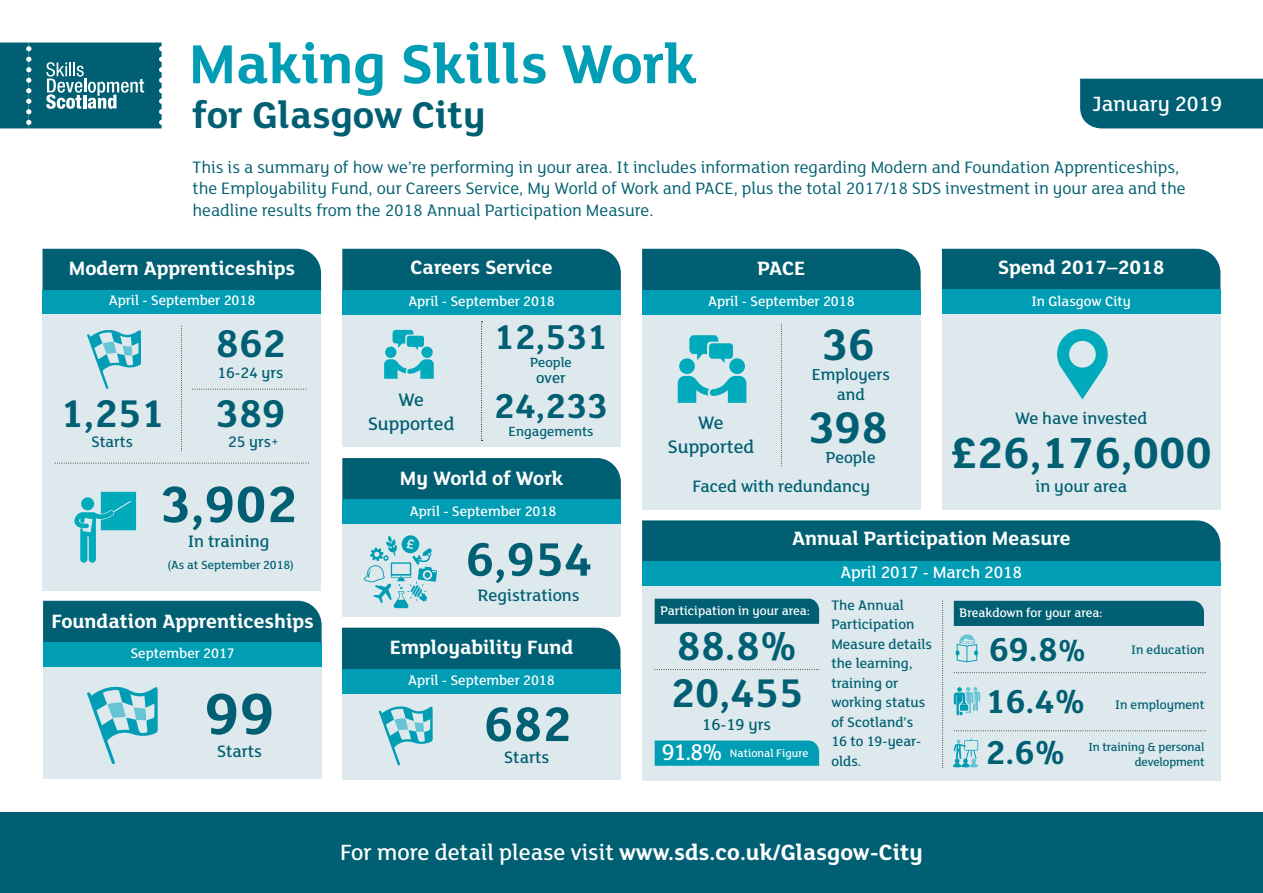
<style>
.page{position:relative;width:1263px;height:893px;background:#fff}
.page>*{position:absolute;margin:0;border:0;box-sizing:border-box;transform-origin:0 0}
.t1{font:700 63px "FS Lola";color:#005f72}
.t2{font:700 59.7px "FS Lola";color:#009db5}
.t3{font:700 55.5px "FS Lola";color:#005f72}
.t4{font:700 52.5px "FS Lola";color:#005f72}
.t5{font:700 51px "FS Lola";color:#005f72}
.t6{font:700 48px "FS Lola";color:#005f72}
.t7{font:700 47.4px "FS Lola";color:#005f72}
.t8{font:700 43.5px "FS Lola";color:#005f72}
.t9{font:700 42px "FS Lola";color:#005f72}
.t10{font:700 40.5px "FS Lola";color:#005f72}
.t11{font:700 37.5px "FS Lola";color:#005f72}
.t12{font:700 36px "FS Lola";color:#005f72}
.t13{font:500 24.75px "FS Lola";color:#fff}
.t14{font:700 24px "FS Lola";color:#fff}
.t15{font:500 22.5px "FS Lola";color:#fff}
.t16{font:700 21px "FS Lola";color:#fff}
.t17{font:500 19.65px "FS Lola";color:#005f72}
.t18{font:18px/21.6px "FS Lola";color:#005f72}
.t19{font:500 18px "FS Lola";color:#005f72}
.t20{font:500 18px "FS Lola";color:#fff}
.t21{font:500 17.4px "FS Lola";color:#005f72}
.t22{font:500 17.25px "FS Lola";color:#005f72}
.t23{font:500 16.5px "FS Lola";color:#005f72}
.t24{font:500 16.35px "FS Lola";color:#005f72}
.t25{font:500 15px "FS Lola";color:#fff}
.t26{font:500 15px/19.5px "FS Lola";color:#005f72}
.t27{font:500 14.55px "FS Lola";color:#005f72}
.t28{font:500 13.65px "FS Lola";color:#005f72}
.t29{font:500 13.5px "FS Lola";color:#fff}
.t30{font:500 13.5px "FS Lola";color:#005f72}
.t31{font:500 12.75px/15.3px "FS Lola";letter-spacing:-.01em;color:#005f72;text-align:right}
.t32{font:500 12px "FS Lola";color:#fff}
.s1{font-weight:400}
.s2{font-size:33px}
.s3{font-weight:500}
</style>
<div class="page">
<div style="left:342px;top:458px;width:279px;height:41px;background:#005f72"></div>
<div style="left:43px;top:249px;width:278px;height:41px;background:#005f72"></div>
<div style="left:342px;top:249px;width:279px;height:41px;background:#005f72"></div>
<div style="left:642px;top:249px;width:279px;height:41px;background:#005f72"></div>
<div style="left:942px;top:249px;width:278px;height:40px;background:#005f72"></div>
<div style="left:642px;top:520px;width:578px;height:41px;background:#005f72"></div>
<div style="left:942px;top:314px;width:278px;height:196px;background:#dde9ed"></div>
<div style="left:43px;top:290px;width:278px;height:25px;background:#009db5"></div>
<svg style="left:0;top:43px;width:162px;height:85px;background:#1c7081"></svg>
<div style="left:0;top:812px;width:1263px;height:81px;background:#005f72"></div>
<div style="left:43px;top:314px;width:278px;height:276px;background:#dde9ed"></div>
<svg style="left:181px;top:326px;width:1px;height:126px"></svg>
<svg style="left:193px;top:389px;width:114px;height:1px"></svg>
<svg style="left:55px;top:463px;width:254px;height:1px"></svg>
<div style="left:942px;top:289px;width:278px;height:25px;background:#009db5"></div>
<div style="left:642px;top:315px;width:279px;height:195px;background:#dde9ed"></div>
<div style="left:342px;top:315px;width:279px;height:132px;background:#dde9ed"></div>
<div style="left:642px;top:578px;width:578px;height:202px;background:#dde9ed"></div>
<div style="left:642px;top:290px;width:279px;height:25px;background:#009db5"></div>
<div style="left:342px;top:290px;width:279px;height:25px;background:#009db5"></div>
<div style="left:642px;top:561px;width:578px;height:25px;background:#009db5"></div>
<svg style="left:781px;top:326px;width:1px;height:141px"></svg>
<div style="left:342px;top:628px;width:278px;height:41px;background:#005f72"></div>
<div style="left:43px;top:601px;width:279px;height:41px;background:#005f72"></div>
<div style="left:342px;top:693px;width:278px;height:87px;background:#dde9ed"></div>
<div style="left:43px;top:667px;width:279px;height:112px;background:#dde9ed"></div>
<svg style="left:379px;top:706px;width:54px;height:60px"></svg>
<div style="left:342px;top:669px;width:278px;height:24px;background:#009db5"></div>
<div style="left:43px;top:642px;width:279px;height:25px;background:#009db5"></div>
<div style="left:342px;top:524px;width:279px;height:93px;background:#dde9ed"></div>
<svg style="left:364px;top:535px;width:73px;height:73px"></svg>
<div style="left:342px;top:499px;width:279px;height:25px;background:#009db5"></div>
<svg style="left:481px;top:321px;width:2px;height:120px"></svg>
<div style="left:385px;top:347px;width:11px;height:11px;background:#01abbc;border-radius:50%"></div>
<div style="left:421px;top:347px;width:12px;height:11px;background:#01abbc;border-radius:50%"></div>
<svg style="left:384px;top:359px;width:50px;height:20px"></svg>
<svg style="left:393px;top:330px;width:31px;height:20px"></svg>
<svg style="left:1057px;top:329px;width:51px;height:70px"></svg>
<div style="left:1069px;top:341px;width:27px;height:27px;background:#dde9ed;border-radius:50%"></div>
<div style="left:1080px;top:79px;width:183px;height:49px;background:#005f72"></div>
<svg style="left:74px;top:492px;width:62px;height:71px"></svg>
<svg style="left:87px;top:330px;width:54px;height:59px"></svg>
<svg style="left:87px;top:686px;width:71px;height:78px"></svg>
<svg style="left:954px;top:672px;width:252px;height:1px"></svg>
<svg style="left:655px;top:669px;width:165px;height:1px"></svg>
<svg style="left:954px;top:730px;width:252px;height:1px"></svg>
<svg style="left:942px;top:601px;width:1px;height:167px"></svg>
<div style="left:954px;top:601px;width:250px;height:25px;background:#005f72"></div>
<div style="left:655px;top:599px;width:164px;height:25px;background:#005f72"></div>
<svg style="left:953px;top:738px;width:25px;height:30px"></svg>
<svg style="left:954px;top:687px;width:26px;height:28px"></svg>
<svg style="left:955px;top:634px;width:23px;height:28px"></svg>
<svg style="left:655px;top:740px;width:164px;height:26px;background:#089fb7"></svg>
<div style="left:679px;top:358px;width:16px;height:16px;background:#01abbc;border-radius:50%"></div>
<div style="left:729px;top:358px;width:16px;height:16px;background:#01abbc;border-radius:50%"></div>
<svg style="left:678px;top:376px;width:68px;height:27px"></svg>
<svg style="left:689px;top:335px;width:44px;height:28px"></svg>
<p class="t2" style="left:189px;top:23px;width:509px">Making Skills Work</p>
<p class="t10" style="left:193px;top:87px;width:295px">for Glasgow City</p>
<p class="t15" style="left:1092px;top:89px;width:132px">January 2019</p>
<p class="t18" style="left:192px;top:155px;width:995px">This is a summary of how we’re performing in your area. It includes information regarding Modern and Foundation Apprenticeships, the Employability Fund, our Careers Service, My World of Work and PACE, plus the total 2017/18 SDS investment in your area and the headline results from the 2018 Annual Participation Measure.</p>
<p class="t16" style="left:69px;top:254px;width:228px">Modern Apprenticeships</p>
<p class="t25" style="left:109px;top:291px;width:148px">April - September 2018</p>
<p class="t9" style="left:216px;top:315px;width:72px">862</p>
<p class="t23" style="left:217px;top:361px;width:67px">16-24 yrs</p>
<p class="t9" style="left:60px;top:384px;width:106px">1,251</p>
<p class="t9" style="left:215px;top:385px;width:72px">389</p>
<p class="t23" style="left:91px;top:431px;width:43px">Starts</p>
<p class="t28" style="left:66px;top:433px;width:57px">MA Starts</p>
<p class="t23" style="left:228px;top:431px;width:53px">25 yrs<span class="s1">+</span></p>
<p class="t3" style="left:160px;top:466px;width:139px">3,902</p>
<p class="t19" style="left:188px;top:530px;width:83px">In training</p>
<p class="t31" style="left:167px;top:556px;width:128px">(As at September 2018)</p>
<p class="t16" style="left:51px;top:607px;width:264px">Foundation Apprenticeships</p>
<p class="t25" style="left:130px;top:644px;width:106px">September 2017</p>
<p class="t1" style="left:204px;top:670px;width:72px">99</p>
<p class="t19" style="left:217px;top:740px;width:47px">Starts</p>
<p class="t16" style="left:410px;top:253px;width:144px">Careers Service</p>
<p class="t16" style="left:757px;top:254px;width:50px">PACE</p>
<p class="t16" style="left:998px;top:253px;width:168px">Spend 2017–2018</p>
<p class="t25" style="left:408px;top:292px;width:148px">April - September 2018</p>
<p class="t25" style="left:708px;top:292px;width:148px">April - September 2018</p>
<p class="t25" style="left:1031px;top:292px;width:101px">In Glasgow City</p>
<p class="t17" style="left:398px;top:387px;width:27px">We</p>
<p class="t17" style="left:368px;top:410px;width:88px">Supported</p>
<p class="t11" style="left:494px;top:311px;width:115px">12,531</p>
<p class="t11" style="left:494px;top:380px;width:115px">24,233</p>
<p class="t27" style="left:530px;top:353px;width:43px">People</p>
<p class="t24" style="left:536px;top:367px;width:31px">over</p>
<p class="t27" style="left:509px;top:422px;width:86px">Engagements</p>
<p class="t16" style="left:400px;top:464px;width:165px">My World of Work</p>
<p class="t25" style="left:410px;top:501px;width:148px">April - September 2018</p>
<p class="t5" style="left:465px;top:524px;width:128px">6,954</p>
<p class="t19" style="left:478px;top:583px;width:103px">Registrations</p>
<p class="t16" style="left:390px;top:633px;width:185px">Employability Fund</p>
<p class="t25" style="left:408px;top:671px;width:148px">April - September 2018</p>
<p class="t4" style="left:484px;top:688px;width:89px">682</p>
<p class="t19" style="left:504px;top:746px;width:47px">Starts</p>
<p class="t6" style="left:821px;top:311px;width:55px">36</p>
<p class="t21" style="left:812px;top:363px;width:80px">Employers</p>
<p class="t17" style="left:698px;top:410px;width:27px">We</p>
<p class="t17" style="left:667px;top:434px;width:88px">Supported</p>
<p class="t21" style="left:837px;top:383px;width:30px">and</p>
<p class="t6" style="left:808px;top:394px;width:82px">398</p>
<p class="t21" style="left:826px;top:446px;width:51px">People</p>
<p class="t19" style="left:692px;top:475px;width:179px">Faced with redundancy</p>
<p class="t19" style="left:1015px;top:407px;width:134px">We have invested</p>
<p class="t7" style="left:950px;top:420px;width:263px">£26,176,000</p>
<p class="t19" style="left:1035px;top:475px;width:93px">in your area</p>
<p class="t16" style="left:792px;top:524px;width:280px">Annual Participation Measure</p>
<p class="t20" style="left:840px;top:560px;width:183px">April 2017 - March 2018</p>
<p class="t26" style="left:831px;top:595px;width:102px">The Annual<br>Participation<br>Measure details the learning, training or working status of Scotland’s</p>
<p class="t26" style="left:831px;top:731px;width:92px">16 to 19-year&shy;olds.</p>
<p class="t29" style="left:660px;top:602px;width:151px">Participation in your area:</p>
<p class="t29" style="left:960px;top:604px;width:145px">Breakdown for your area:</p>
<p class="t8" style="left:676px;top:616px;width:122px">88.8%</p>
<p class="t8" style="left:671px;top:663px;width:134px">20,455</p>
<p class="t12" style="left:989px;top:625px;width:99px">69.8<span class="s2">%</span></p>
<p class="t12" style="left:985px;top:676px;width:102px">16.4%</p>
<p class="t12" style="left:985px;top:728px;width:82px">2.6%</p>
<p class="t30" style="left:1131px;top:641px;width:75px">In education</p>
<p class="t30" style="left:1115px;top:696px;width:91px">In employment</p>
<p class="t31" style="left:1088px;top:739px;width:118px">In training &amp; personal development</p>
<p class="t22" style="left:702px;top:713px;width:70px">16-19 yrs</p>
<p class="t13" style="left:662px;top:736px;width:62px">91.8%</p>
<p class="t32" style="left:730px;top:745px;width:80px">National Figure</p>
<p class="t14" style="left:340px;top:835px;width:584px"><span class="s3">For more detail please visit</span> www.sds.co.uk/Glasgow-City</p>
</div>
